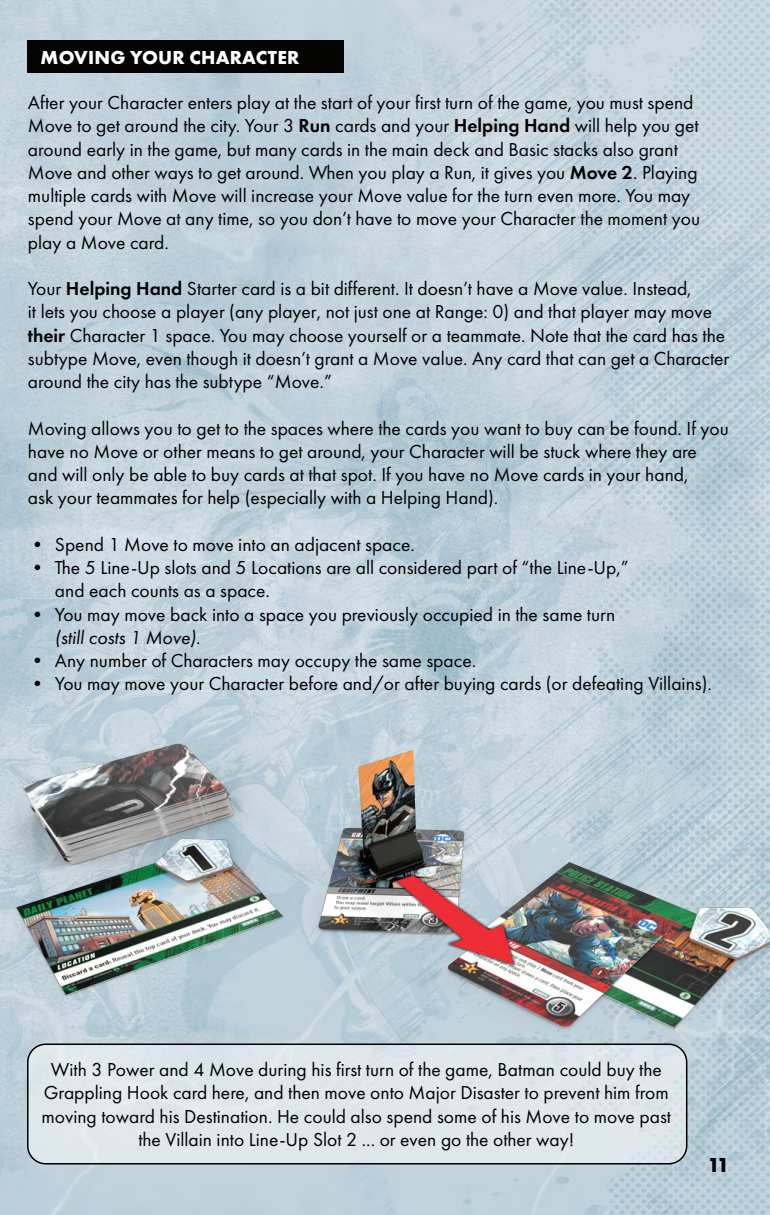
<style>
.page{position:relative;width:770px;height:1215px;background:#fff}
.page>*{position:absolute;margin:0;border:0;box-sizing:border-box;transform-origin:0 0}
.t1{font:700 21px "Futura PT";color:#000}
.t2{font:19.5px/23.2px "Futura PT";color:#000}
.t3{font:700 19.5px "Futura PT";letter-spacing:.01em;color:#fff}
.s1{font-weight:600}
.s2{font-style:italic}
</style>
<div class="page">
<img style="left:0;top:0;width:770px;height:1215px">
<div style="left:28px;top:1044px;width:658px;height:120px;background:#dfe8ec;border-radius:18px"></div>
<div style="left:27px;top:1044px;width:660px;height:121px;border:2px solid #000;border-radius:18px"></div>
<div style="left:27px;top:40px;width:316px;height:33px;background:#040503"></div>
<img style="left:0;top:704px;width:770px;height:340px">
<p class="t3" style="left:41px;top:45px;width:260px">MOVING YOUR CHARACTER</p>
<p class="t2" style="left:28px;top:91px;width:673px">After your Character enters play at the start of your first turn of the game, you must spend Move to get around the city. Your 3 <span class="s1">Run</span> cards and your <span class="s1">Helping Hand</span> will help you get around early in the game, but many cards in the main deck and Basic stacks also grant Move and other ways to get around. When you play a Run, it gives you <span class="s1">Move 2</span>. Playing multiple cards with Move will increase your Move value for the turn even more. You may spend your Move at any time, so you don’t have to move your Character the moment you play a Move card.</p>
<p class="t2" style="left:28px;top:277px;width:702px">Your <span class="s1">Helping Hand</span> Starter card is a bit different. It doesn’t have a Move value. Instead,<br>it lets you choose a player (any player, not just one at Range: 0) and that player may move <span class="s1">their</span> Character 1 space. You may choose yourself or a teammate. Note that the card has the subtype Move, even though it doesn’t grant a Move value. Any card that can get a Character around the city has the subtype “Move.”</p>
<p class="t2" style="left:28px;top:416px;width:702px">Moving allows you to get to the spaces where the cards you want to buy can be found. If you have no Move or other means to get around, your Character will be stuck where they are and will only be able to buy cards at that spot. If you have no Move cards in your hand,<br>ask your teammates for help (especially with a Helping Hand).</p>
<p class="t2" style="left:28px;top:533px;width:388px">• Spend 1 Move to move into an adjacent space.</p>
<p class="t2" style="left:55px;top:556px;width:575px;text-indent:-27px">• The 5 Line-Up slots and 5 Locations are all considered part of “the Line-Up,” and each counts as a space.</p>
<p class="t2" style="left:55px;top:602px;width:561px;text-indent:-27px">• You may move back into a space you previously occupied in the same turn <span class="s2">(still costs 1 Move)</span>.</p>
<p class="t2" style="left:28px;top:649px;width:450px">• Any number of Characters may occupy the same space.</p>
<p class="t2" style="left:28px;top:672px;width:685px">• You may move your Character before and/or after buying cards (or defeating Villains).</p>
<p class="t2" style="left:42px;top:1058px;width:631px;text-align:center">With 3 Power and 4 Move during his first turn of the game, Batman could buy the Grappling Hook card here, and then move onto Major Disaster to prevent him from moving toward his Destination. He could also spend some of his Move to move past the Villain into Line-Up Slot 2 ... or even go the other way!</p>
<p class="t1" style="left:707px;top:1152px;width:23px">11</p>
</div>
